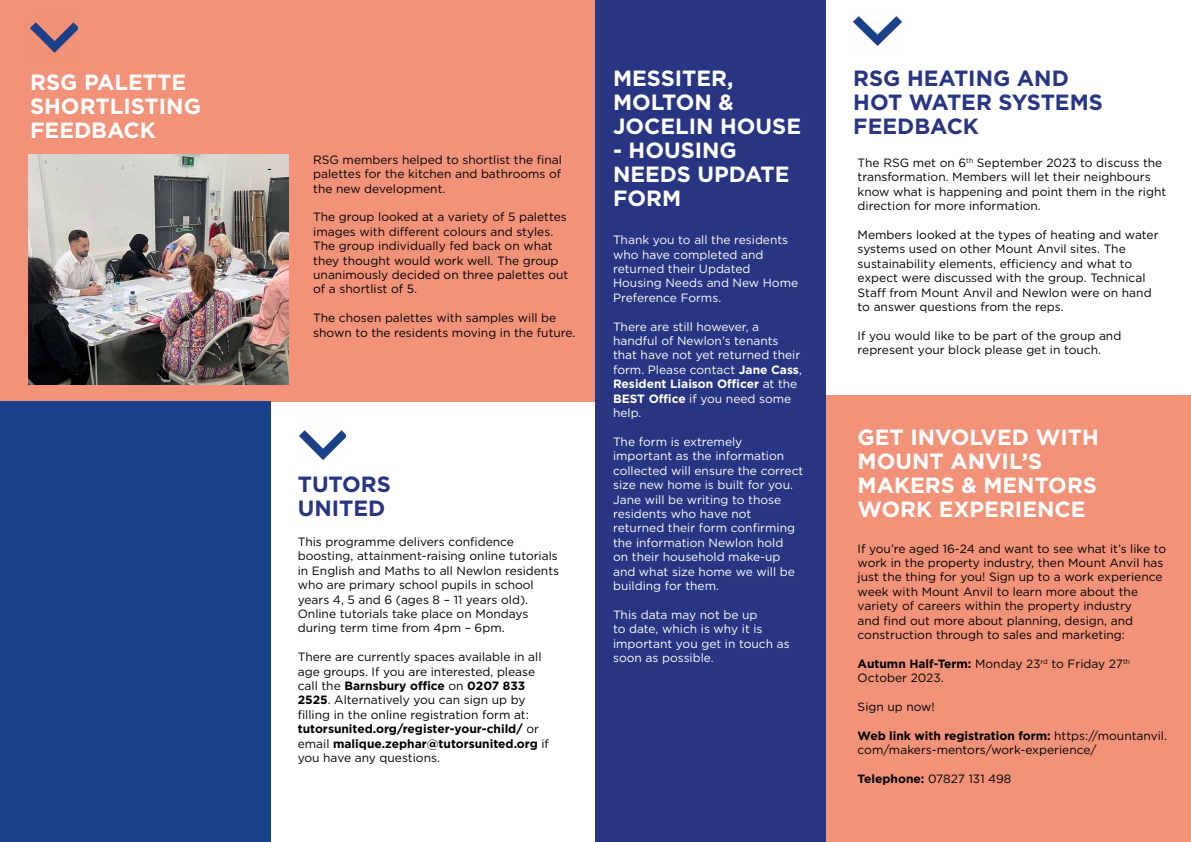
<style>
.page{position:relative;width:1191px;height:842px;background:#fff}
.page>*{position:absolute;margin:0;border:0;box-sizing:border-box;transform-origin:0 0}
.t1{font:700 22px/24px "Gotham";color:#fff}
.t2{font:700 22px/24px "Gotham";color:#283583}
.t3{font:12px/14.4px "Gotham";color:#000}
.t4{font:12px/14.4px "Gotham";color:#fff}
.s1{font-weight:700}
</style>
<div class="page">
<div style="left:825px;top:396px;width:366px;height:446px;background:#f29278"></div>
<div style="left:0;top:0;width:595px;height:402px;background:#f29278"></div>
<img style="left:31px;top:22px;width:46px;height:31px">
<div style="left:0;top:402px;width:270px;height:440px;background:#1a4089"></div>
<img style="left:299px;top:430px;width:47px;height:30px">
<img style="left:28px;top:154px;width:261px;height:231px">
<div style="left:595px;top:0;width:230px;height:842px;background:#283583"></div>
<img style="left:853px;top:16px;width:48px;height:30px">
<h1 class="t1" style="left:30px;top:70px;width:172px">RSG PALETTE<br>SHORTLISTING<br>FEEDBACK</h1>
<p class="t3" style="left:313px;top:152px;width:250px;text-align:justify">RSG members helped to shortlist the final palettes for the kitchen and bathrooms of the new development.</p>
<p class="t3" style="left:313px;top:210px;width:257px">The group looked at a variety of 5 palettes images with different colours and styles.<br>The group individually fed back on what they thought would work well. The group unanimously decided on three palettes out of a shortlist of 5.</p>
<p class="t3" style="left:313px;top:310px;width:264px">The chosen palettes with samples will be shown to the residents moving in the future.</p>
<h1 class="t2" style="left:298px;top:472px;width:95px">TUTORS<br>UNITED</h1>
<p class="t3" style="left:298px;top:534px;width:263px">This programme delivers confidence boosting, attainment-raising online tutorials in English and Maths to all Newlon residents who are primary school pupils in school years 4, 5 and 6 (ages 8 – 11 years old).<br>Online tutorials take place on Mondays during term time from 4pm – 6pm.</p>
<p class="t3" style="left:298px;top:649px;width:253px">There are currently spaces available in all age groups. If you are interested, please call the <span class="s1">Barnsbury office</span> on <span class="s1">0207 833<br>2525</span>. Alternatively you can sign up by filling in the online registration form at: <span class="s1">tutorsunited.org/register-your-child/</span> or email <span class="s1">malique.zephar@tutorsunited.org</span> if you have any questions.</p>
<h1 class="t1" style="left:613px;top:66px;width:189px">MESSITER,<br>MOLTON &amp;<br>JOCELIN HOUSE</h1>
<h1 class="t1" style="left:613px;top:138px;width:178px">- HOUSING<br>NEEDS UPDATE<br>FORM</h1>
<p class="t4" style="left:613px;top:233px;width:187px">Thank you to all the residents who have completed and returned their Updated<br>Housing Needs and New Home<br>Preference Forms.</p>
<p class="t4" style="left:613px;top:319px;width:190px">There are still however, a handful of Newlon’s tenants that have not yet returned their form. Please contact <span class="s1">Jane Cass</span>,<br><span class="s1">Resident Liaison Officer</span> at the<br><span class="s1">BEST Office</span> if you need some help.</p>
<p class="t4" style="left:613px;top:434px;width:192px">The form is extremely important as the information collected will ensure the correct size new home is built for you.<br>Jane will be writing to those residents who have not returned their form confirming the information Newlon hold<br>on their household make-up and what size home we will be building for them.</p>
<p class="t4" style="left:613px;top:607px;width:178px">This data may not be up<br>to date, which is why it is important you get in touch as soon as possible.</p>
<h1 class="t2" style="left:853px;top:66px;width:251px">RSG HEATING AND<br>HOT WATER SYSTEMS<br>FEEDBACK</h1>
<p class="t3" style="left:857px;top:155px;width:310px">The RSG met on 6<sup>th</sup> September 2023 to discuss the transformation. Members will let their neighbours know what is happening and point them in the right direction for more information.</p>
<p class="t3" style="left:857px;top:227px;width:302px">Members looked at the types of heating and water systems used on other Mount Anvil sites. The sustainability elements, efficiency and what to expect were discussed with the group. Technical Staff from Mount Anvil and Newlon were on hand to answer questions from the reps.</p>
<p class="t3" style="left:857px;top:328px;width:265px">If you would like to be part of the group and represent your block please get in touch.</p>
<h1 class="t1" style="left:857px;top:425px;width:243px">GET INVOLVED WITH<br>MOUNT ANVIL’S<br>MAKERS &amp; MENTORS<br>WORK EXPERIENCE</h1>
<p class="t3" style="left:857px;top:541px;width:310px">If you’re aged 16-24 and want to see what it’s like to work in the property industry, then Mount Anvil has just the thing for you! Sign up to a work experience week with Mount Anvil to learn more about the variety of careers within the property industry<br>and find out more about planning, design, and construction through to sales and marketing:</p>
<p class="t3" style="left:857px;top:656px;width:274px"><span class="s1">Autumn Half-Term:</span> Monday 23<sup>rd</sup> to Friday 27<sup>th<br></sup>October 2023.</p>
<p class="t3" style="left:857px;top:699px;width:79px">Sign up now!</p>
<p class="t3" style="left:857px;top:728px;width:311px"><span class="s1">Web link with registration form:</span> https://mountanvil. com/makers-mentors/work-experience/</p>
<p class="t3" style="left:857px;top:771px;width:155px"><span class="s1">Telephone:</span> 07827 131 498</p>
</div>
